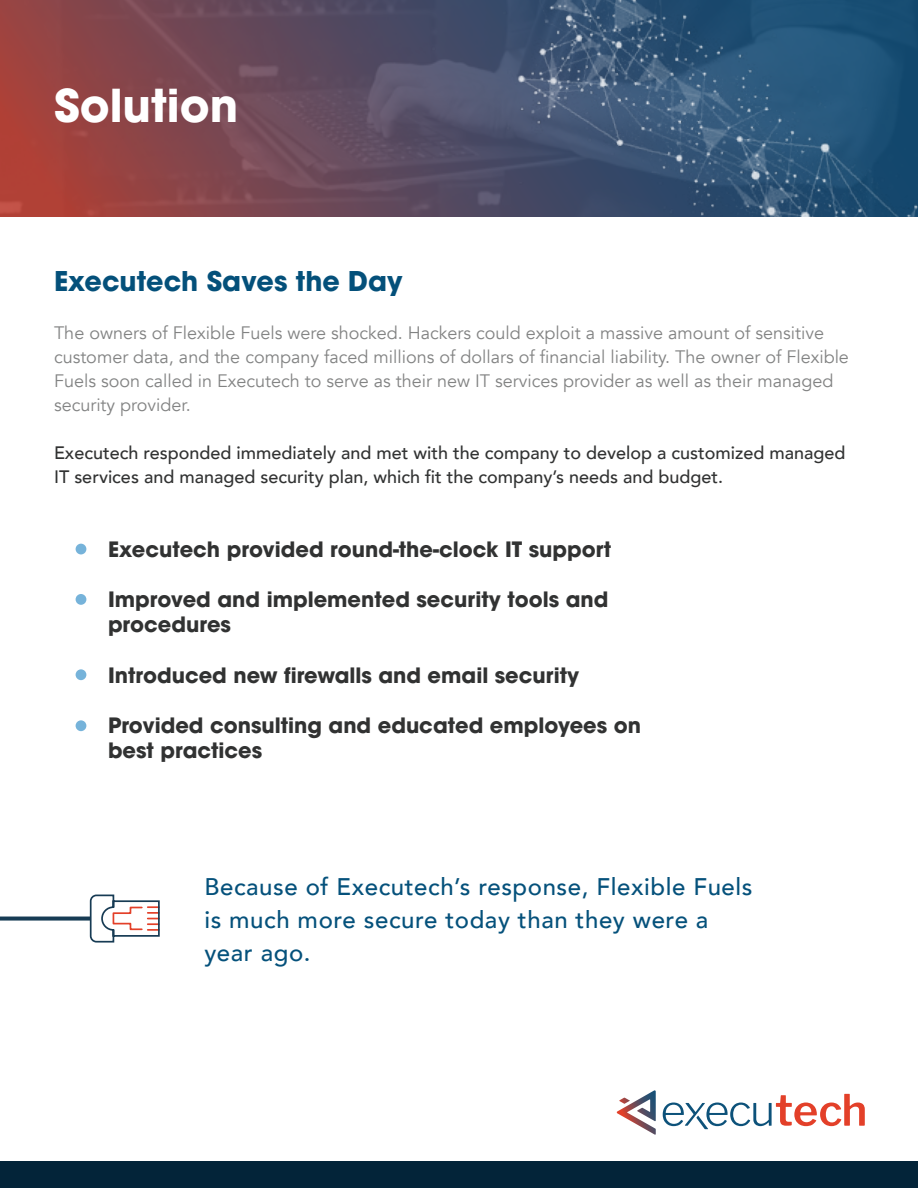
<style>
.page{position:relative;width:918px;height:1188px;background:#fff}
.page>*{position:absolute;margin:0;border:0;box-sizing:border-box;transform-origin:0 0}
.t1{font:700 45px "Avant Garde";color:#fff}
.t2{font:700 27px "Avant Garde";color:#04507a}
.t3{font:500 24px/33px "Avenir";letter-spacing:.025em;color:#05517b}
.t4{font:700 21px/25.2px "Avant Garde";color:#313232}
.t5{font:18px/24px "Avenir";color:#828383}
.t6{font:500 18px/24px "Avenir";color:#313232}
</style>
<div class="page">
<div style="left:0;top:1161px;width:918px;height:27px;background:#032439"></div>
<svg style="left:0;top:0;width:411px;height:216px;background:#7c4751"></svg>
<img style="left:411px;top:0;width:507px;height:216px">
<div style="left:76px;top:544px;width:10px;height:10px;background:#76b3da;border-radius:50%"></div>
<div style="left:76px;top:594px;width:10px;height:11px;background:#76b3da;border-radius:50%"></div>
<div style="left:76px;top:669px;width:10px;height:11px;background:#76b3da;border-radius:50%"></div>
<div style="left:76px;top:720px;width:10px;height:11px;background:#76b3da;border-radius:50%"></div>
<svg style="left:0;top:917px;width:89px;height:4px"></svg>
<svg style="left:89px;top:894px;width:71px;height:49px"></svg>
<svg style="left:663px;top:1094px;width:202px;height:35px"></svg>
<svg style="left:617px;top:1090px;width:39px;height:45px"></svg>
<h1 class="t1" style="left:54px;top:76px;width:186px">Solution</h1>
<h2 class="t2" style="left:54px;top:264px;width:350px">Executech Saves the Day</h2>
<p class="t5" style="left:54px;top:321px;width:797px">The owners of Flexible Fuels were shocked. Hackers could exploit a massive amount of sensitive customer data, and the company faced millions of dollars of financial liability. The owner of Flexible Fuels soon called in Executech to serve as their new IT services provider as well as their managed security provider.</p>
<p class="t6" style="left:54px;top:440px;width:793px">Executech responded immediately and met with the company to develop a customized managed<br>IT services and managed security plan, which fit the company’s needs and budget.</p>
<p class="t4" style="left:108px;top:536px;width:505px">Executech provided round-the-clock IT support</p>
<p class="t4" style="left:108px;top:587px;width:502px">Improved and implemented security tools and procedures</p>
<p class="t4" style="left:108px;top:662px;width:473px">Introduced new firewalls and email security</p>
<p class="t4" style="left:108px;top:713px;width:535px">Provided consulting and educated employees on best practices</p>
<h3 class="t3" style="left:204px;top:869px;width:550px">Because of Executech’s response, Flexible Fuels is much more secure today than they were a year ago.</h3>
</div>
